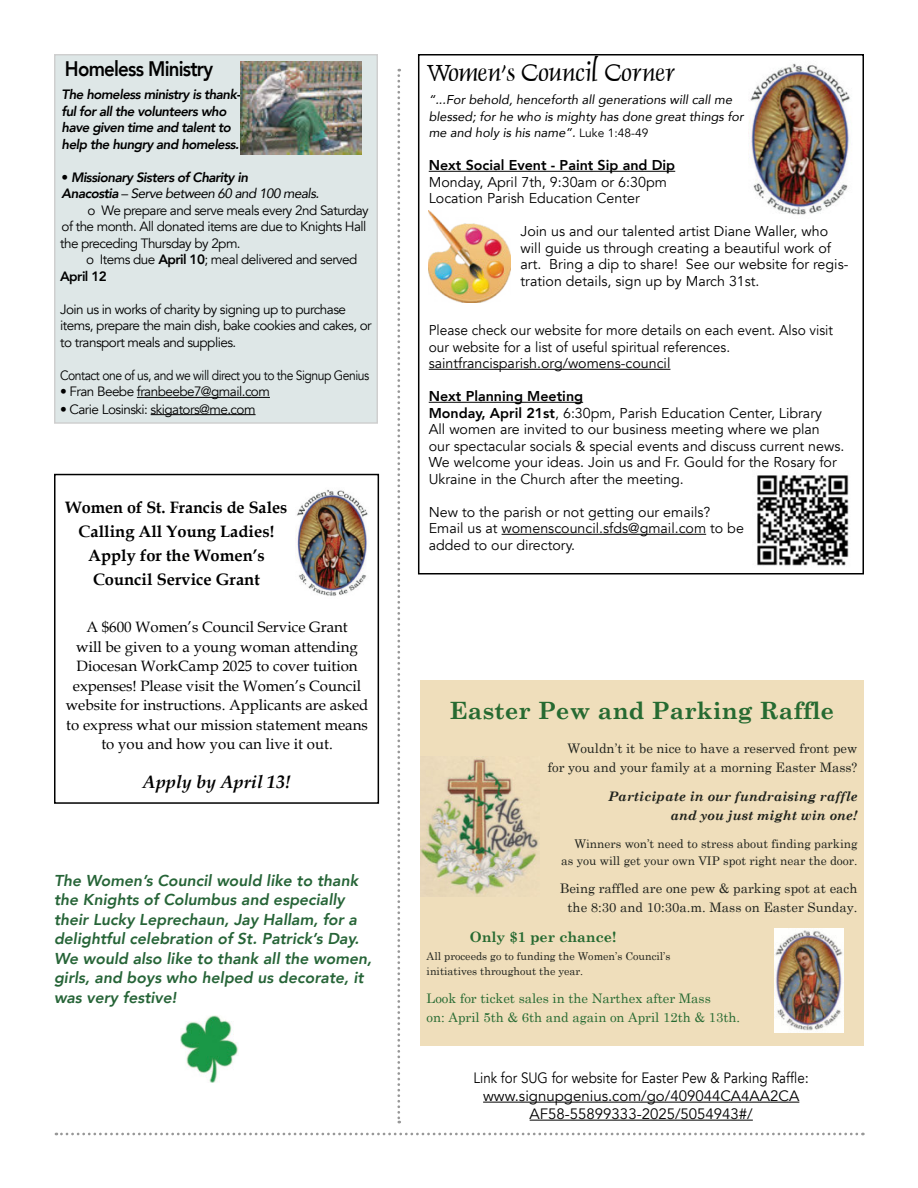
<style>
.page{position:relative;width:918px;height:1188px;background:#fff}
.page>*{position:absolute;margin:0;border:0;box-sizing:border-box;transform-origin:0 0}
.Body_text-pam{font:27px "Dauphin Plain";color:#000}
.t1{font:700 23.85px "Century Schoolbook";color:#266a31}
.t2{font:800 21px "Hlfmnp Avenir";letter-spacing:-.04em;color:#010101;scale:.89 1}
.Body_text-pam-2{font:italic 700 18px "Book Antiqua";color:#000}
.Body_text-pam-3{font:700 16.5px "Book Antiqua";color:#000}
.Body_text-pam-4{font:italic 800 15.75px/19.5px "Avenir";color:#266437}
.Body_text-pam-5{font:15px/19.5px "Book Antiqua";color:#000;text-align:center}
.Body_text-pam-6{font:15px/18px "Qmhdpw Avenir";color:#000;text-align:center}
.Body_text-pam-7{font:15px "Qmhdpw Avenir";color:#000;scale:.89 1}
.t3{font:700 14.4px "Century Schoolbook";color:#266a31}
.Body_text-pam-8{font:14.25px/16.5px "Jwdcyr Avenir";color:#000}
.Body_text-pam-9{font:14.25px/16.5px "Jwdcyr Avenir";color:#000;scale:.96 1}
.Body_text-pam-10{font:14.25px "Qmhdpw Avenir";color:#000}
.Body_text-pam-11{font:800 14.25px "Cllmhf Avenir";color:#000}
.Body_text-pam-12{font:800 14.25px "Hlfmnp Avenir";color:#000}
.Body_text-pam-13{font:13.5px/16.5px "Jwdcyr Avenir";letter-spacing:-.04em;color:#000}
.Body_text-pam-14{font:italic 800 13.5px/16.5px "Avenir";letter-spacing:-.04em;color:#000}
.t4{font:13.5px "Qmhdpw Avenir";letter-spacing:-.04em;color:#000}
.Body_text-pam-15{font:13.5px "Jwdcyr Avenir";letter-spacing:-.04em;color:#000;scale:.9 1}
.Body_text-pam-16{font:italic 13.5px "Avenir";letter-spacing:-.04em;color:#000}
.t5{font:13.2px/18.8px "Klkjvf Century Schoolbook";color:#1f221c;text-align:right}
.t6{font:13.2px/18.8px "Klkjvf Century Schoolbook";color:#266a31}
.t7{font:italic 700 13.2px/18.8px "Century Schoolbook";color:#1f221c;text-align:right}
.Body_text-pam-17{font:italic 12.75px/16.5px "Avenir";color:#000}
.t8{font:12px/17.1px "Bsxlrr Century Schoolbook";color:#1f221c;text-align:right}
.t9{font:10.8px/15.5px "Bsxlrr Century Schoolbook";color:#1f221c}
.s1{font-family:"Jwdcyr Avenir";font-weight:400;font-style:normal}
.s2{font-weight:800}
.s3{font-family:"Jwdcyr Avenir";font-style:normal}
.s4{font-family:"Hlfmnp Avenir";font-weight:800}
.s5{font-family:"Jwdcyr Avenir"}
.s6{font-family:"Qmhdpw Avenir";font-style:normal;font-size:12px}
.s7{font-family:"Qmhdpw Avenir"}
.s8{font-family:"Bsxlrr Century Schoolbook"}
.s9{font-family:"Klkjvf Century Schoolbook"}
</style>
<div class="page">
<div style="left:55px;top:55px;width:322px;height:368px;background:#dee7e7"></div>
<div style="left:418px;top:54px;width:446px;height:520px;border:2px solid #000"></div>
<hr style="left:429px;top:171px;width:246px;height:1px;background:#000">
<hr style="left:429px;top:369px;width:241px;height:1px;background:#000">
<hr style="left:429px;top:402px;width:154px;height:1px;background:#000">
<hr style="left:502px;top:534px;width:204px;height:1px;background:#000">
<svg style="left:56px;top:1133px;width:807px;height:2px"></svg>
<hr style="left:137px;top:397px;width:133px;height:1px;background:#000">
<hr style="left:151px;top:414px;width:105px;height:1px;background:#000">
<img style="left:749px;top:63px;width:101px;height:152px">
<img style="left:241px;top:62px;width:121px;height:92px">
<img style="left:757px;top:475px;width:92px;height:91px">
<svg style="left:397px;top:69px;width:3px;height:1054px"></svg>
<img style="left:429px;top:210px;width:82px;height:92px">
<img style="left:296px;top:489px;width:72px;height:107px">
<div style="left:54px;top:474px;width:325px;height:330px;border:2px solid #000"></div>
<div style="left:420px;top:680px;width:444px;height:366px;background:#efdebb"></div>
<img style="left:775px;top:929px;width:69px;height:104px">
<img style="left:420px;top:756px;width:119px;height:139px">
<hr style="left:483px;top:1102px;width:316px;height:1px;background:#000">
<hr style="left:530px;top:1120px;width:223px;height:1px;background:#000">
<img style="left:180px;top:1016px;width:58px;height:67px">
<p class="t2" style="left:65px;top:52px;width:168px">Homeless Ministry</p>
<p class="Body_text-pam-14" style="left:62px;top:87px;width:181px">The homeless ministry is thank&shy;ful for all the volunteers who have given time and talent to help the hungry and homeless.</p>
<p class="Body_text-pam-14" style="left:62px;top:169px;width:188px"><span class="s1">•</span> Missionary Sisters of Charity in</p>
<p class="Body_text-pam-16" style="left:62px;top:185px;width:259px"><span class="s2">Anacostia</span> <span class="s3">–</span> Serve between 60 and 100 meals.</p>
<p class="Body_text-pam-13" style="left:60px;top:202px;width:310px;text-indent:27px">o We prepare and serve meals every 2nd Saturday of the month. All donated items are due to Knights Hall the preceding Thursday by 2pm.</p>
<p class="Body_text-pam-13" style="left:60px;top:252px;width:299px;text-indent:26px">o Items due <span class="s4">April 10</span>; meal delivered and served<br><span class="s4">April 12</span></p>
<p class="Body_text-pam-13" style="left:60px;top:301px;width:313px">Join us in works of charity by signing up to purchase items, prepare the main dish, bake cookies and cakes, or to transport meals and supplies.</p>
<p class="Body_text-pam-15" style="left:60px;top:367px;width:345px">Contact one of us, and we will direct you to the Signup Genius</p>
<p class="t4" style="left:60px;top:384px;width:211px"><span class="s5">• Fran Beebe</span> franbeebe7@gmail.com</p>
<p class="t4" style="left:60px;top:401px;width:197px"><span class="s5">• Carie Losinski:</span> skigators@me.com</p>
<p class="Body_text-pam-3" style="left:66px;top:496px;width:223px">Women of St. Francis de Sales</p>
<p class="Body_text-pam-3" style="left:79px;top:520px;width:197px">Calling All Young Ladies!</p>
<p class="Body_text-pam-3" style="left:88px;top:544px;width:178px">Apply for the Women’s</p>
<p class="Body_text-pam-3" style="left:93px;top:568px;width:168px">Council Service Grant</p>
<p class="Body_text-pam-5" style="left:66px;top:617px;width:304px">A $600 Women’s Council Service Grant<br>will be given to a young woman attending Diocesan WorkCamp 2025 to cover tuition expenses! Please visit the Women’s Council website for instructions. Applicants are asked to express what our mission statement means to you and how you can live it out.</p>
<p class="Body_text-pam-2" style="left:143px;top:770px;width:150px">Apply by April 13!</p>
<p class="Body_text-pam-4" style="left:54px;top:870px;width:307px">The Women’s Council would like to thank the Knights of Columbus and especially their Lucky Leprechaun, Jay Hallam, for a delightful celebration of St. Patrick’s Day.</p>
<p class="Body_text-pam-4" style="left:54px;top:948px;width:319px">We would also like to thank all the women, girls, and boys who helped us decorate, it was very festive!️</p>
<p class="Body_text-pam" style="left:427px;top:56px;width:250px">Women’s Council Corner</p>
<p class="Body_text-pam-17" style="left:429px;top:91px;width:316px">“...For behold, henceforth all generations will call me blessed; for he who is mighty has done great things for me and holy is his name”. <span class="s6">Luke 1:48-49</span></p>
<p class="Body_text-pam-11" style="left:429px;top:154px;width:248px">Next Social Event - Paint Sip and Dip</p>
<p class="Body_text-pam-10" style="left:429px;top:173px;width:240px">Monday, April 7th, 9:30am or 6:30pm</p>
<p class="Body_text-pam-8" style="left:429px;top:190px;width:213px">Location Parish Education Center</p>
<p class="Body_text-pam-8" style="left:521px;top:223px;width:329px">Join us and our talented artist Diane Waller, who will guide us through creating a beautiful work of art. Bring a dip to share! See our website for regis&shy;tration details, sign up by March 31st.</p>
<p class="Body_text-pam-9" style="left:429px;top:322px;width:423px">Please check our website for more details on each event. Also visit our website for a list of useful spiritual references.</p>
<p class="Body_text-pam-8" style="left:429px;top:355px;width:243px">saintfrancisparish.org/womens-council</p>
<p class="Body_text-pam-12" style="left:429px;top:385px;width:156px">Next Planning Meeting</p>
<p class="Body_text-pam-10" style="left:429px;top:404px;width:395px"><span class="s4">Monday, April 21st</span>, 6:30pm, Parish Education Center, Library</p>
<p class="Body_text-pam-8" style="left:429px;top:421px;width:417px">All women are invited to our business meeting where we plan our spectacular socials &amp; special events and discuss current news.<br>We welcome your ideas. Join us and Fr. Gould for the Rosary for Ukraine in the Church after the meeting.</p>
<p class="Body_text-pam-8" style="left:429px;top:504px;width:317px">New to the parish or not getting our emails?<br>Email us at <span class="s7">womenscouncil.sfds@gmail.com</span> to be added to our directory.</p>
<p class="t1" style="left:450px;top:692px;width:386px">Easter Pew and Parking Raffle</p>
<p class="t5" style="left:548px;top:738px;width:311px"><span class="s8">Wouldn’t it be nice to have a reserved front pew </span>for you and your family at a morning Easter Mass?</p>
<p class="t7" style="left:609px;top:786px;width:251px">Participate in our fundraising raffle and you just might win one!</p>
<p class="t8" style="left:561px;top:834px;width:298px">Winners won’t need to stress about finding parking <span class="s9">as you will get your own VIP spot right near the door.</span></p>
<p class="t5" style="left:560px;top:878px;width:299px;text-align:center">Being raffled are one pew &amp; parking spot at each the 8:30 and 10:30a.m. Mass on Easter Sunday.</p>
<p class="t3" style="left:470px;top:926px;width:148px">Only $1 per chance!</p>
<p class="t9" style="left:427px;top:947px;width:245px">All proceeds go to funding the Women’s Council’s <span class="s9">initiatives throughout the year.</span></p>
<p class="t6" style="left:427px;top:988px;width:315px">Look for ticket sales in the Narthex after Mass<br>on: April 5th &amp; 6th and again on April 12th &amp; 13th.</p>
<p class="Body_text-pam-7" style="left:474px;top:1069px;width:378px">Link for SUG for website for Easter Pew &amp; Parking Raffle<span class="s5">:</span></p>
<p class="Body_text-pam-6" style="left:483px;top:1087px;width:318px">www.signupgenius.com/go/409044CA4AA2CA<br>AF58-55899333-2025/5054943#/</p>
</div>
